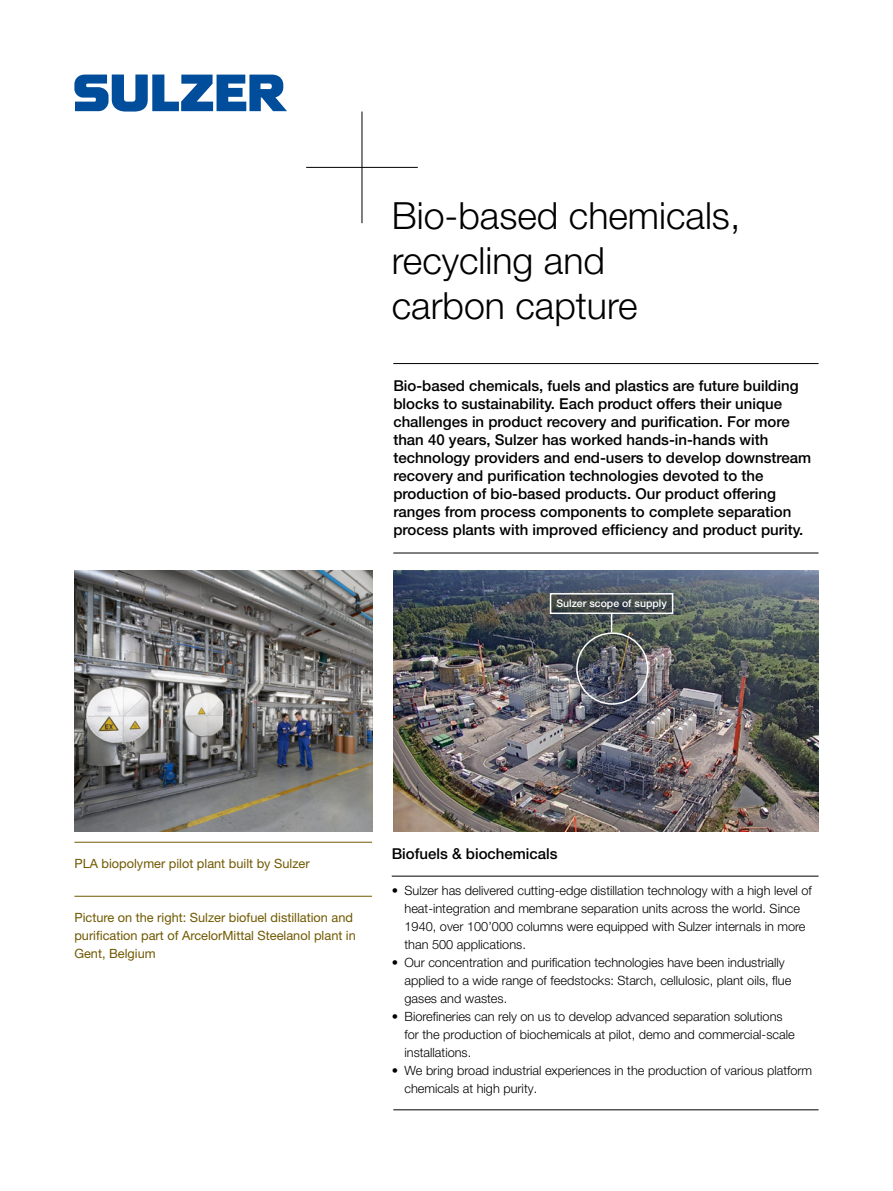
<style>
.page{position:relative;width:893px;height:1191px;background:#fff}
.page>*{position:absolute;margin:0;border:0;box-sizing:border-box;transform-origin:0 0}
.Cover_title{font:300 37.5px/45px "Helvetica Neue LT Pro";color:#000}
.Ingress{font:500 15px/18px "Helvetica Neue LT Pro";color:#000}
.Subtitle{font:500 15px "Helvetica Neue LT Pro";color:#000}
.t1{font:300 12.75px/18px "Helvetica Neue LT Pro";color:#000}
.t2{font:12.75px/18px "Helvetica Neue LT Pro";color:#705901}
.t3{font:500 10.5px "Helvetica Neue LT Pro";color:#fff}
</style>
<div class="page">
<hr style="left:393px;top:1109px;width:426px;height:1px;background:#000">
<hr style="left:393px;top:363px;width:426px;height:1px;background:#000">
<hr style="left:393px;top:553px;width:426px;height:1px;background:#000">
<img style="left:393px;top:571px;width:425px;height:261px">
<img style="left:74px;top:571px;width:298px;height:261px">
<div style="left:576px;top:632px;width:72px;height:72px;border:2px solid #fff;border-radius:50%"></div>
<svg style="left:553px;top:596px;width:117px;height:15px;background:#3e4647"></svg>
<div style="left:550px;top:593px;width:123px;height:21px;border:2px solid #fff"></div>
<svg style="left:611px;top:614px;width:1px;height:18px"></svg>
<hr style="left:392px;top:876px;width:427px;height:1px;background:#000">
<hr style="left:74px;top:842px;width:298px;height:1px;background:#705901">
<hr style="left:74px;top:896px;width:298px;height:1px;background:#705901">
<svg style="left:74px;top:75px;width:213px;height:37px"></svg>
<hr style="left:306px;top:167px;width:112px;height:1px;background:#000">
<hr style="left:362px;top:112px;width:1px;height:111px;background:#000">
<p class="Cover_title" style="left:392px;top:192px;width:350px">Bio-based chemicals, recycling and<br>carbon capture</p>
<p class="Ingress" style="left:393px;top:376px;width:419px">Bio-based chemicals, fuels and plastics are future building blocks to sustainability. Each product offers their unique challenges in product recovery and purification. For more than 40 years, Sulzer has worked hands-in-hands with technology providers and end-users to develop downstream recovery and purification technologies devoted to the production of bio-based products. Our product offering ranges from process components to complete separation process plants with improved efficiency and product purity.</p>
<p class="t3" style="left:556px;top:597px;width:112px">Sulzer scope of supply</p>
<p class="t2" style="left:74px;top:854px;width:237px">PLA biopolymer pilot plant built by Sulzer</p>
<p class="t2" style="left:74px;top:908px;width:283px">Picture on the right: Sulzer biofuel distillation and purification part of ArcelorMittal Steelanol plant in<br>Gent, Belgium</p>
<p class="Subtitle" style="left:392px;top:844px;width:167px">Biofuels &amp; biochemicals</p>
<p class="t1" style="left:404px;top:881px;width:409px;text-indent:-13px">• Sulzer has delivered cutting-edge distillation technology with a high level of heat-integration and membrane separation units across the world. Since 1940, over 100’000 columns were equipped with Sulzer internals in more than 500 applications.</p>
<p class="t1" style="left:404px;top:953px;width:388px;text-indent:-13px">• Our concentration and purification technologies have been industrially applied to a wide range of feedstocks: Starch, cellulosic, plant oils, flue gases and wastes.</p>
<p class="t1" style="left:404px;top:1007px;width:392px;text-indent:-13px">• Biorefineries can rely on us to develop advanced separation solutions for the production of biochemicals at pilot, demo and commercial-scale installations.</p>
<p class="t1" style="left:404px;top:1061px;width:409px;text-indent:-13px">• We bring broad industrial experiences in the production of various platform chemicals at high purity.</p>
</div>
